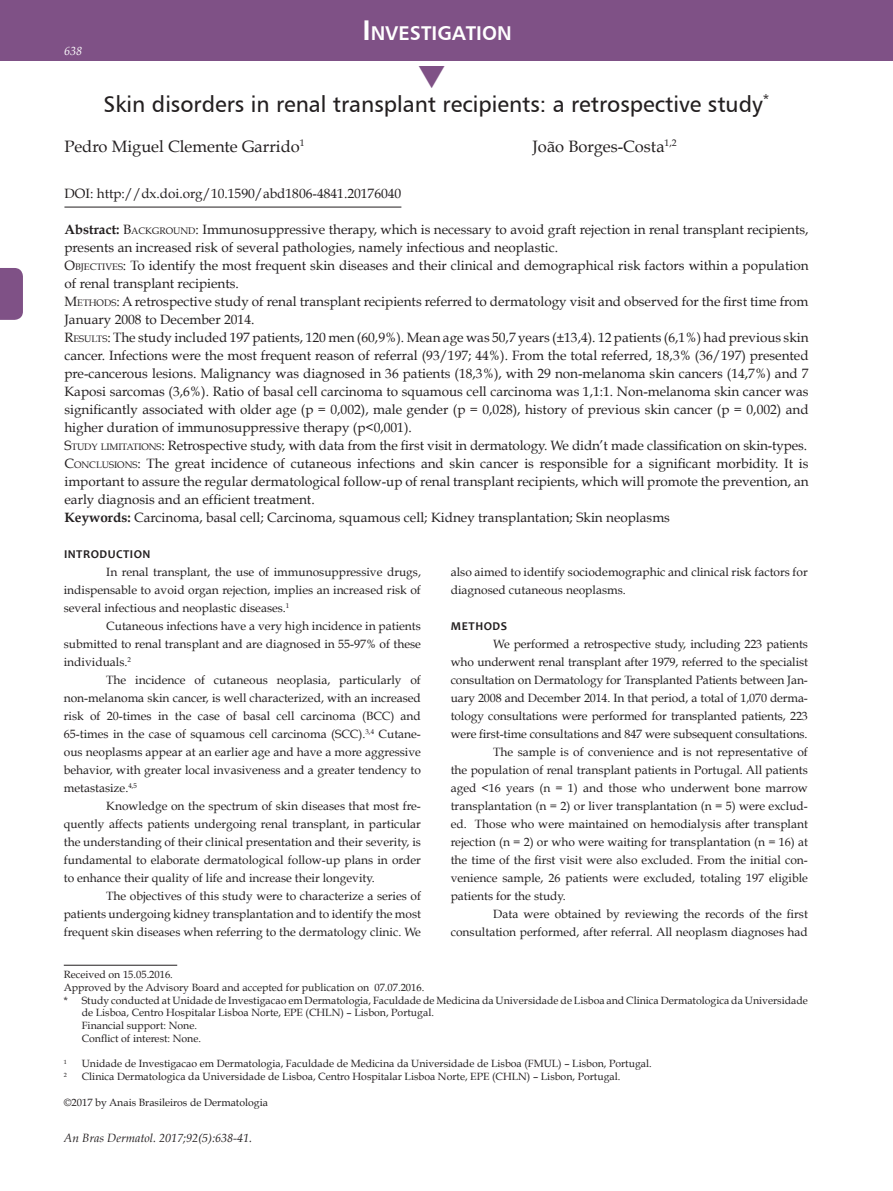
<style>
.page{position:relative;width:893px;height:1191px;background:#fff}
.page>*{position:absolute;margin:0;border:0;box-sizing:border-box;transform-origin:0 0}
.Titulo{font:22.5px "Humanist 777 BT Roman B";color:#231f20}
.t1{font:19.95px "Humanist 777 BT Bold B";color:#fff}
.Autores{font:16.5px "Book Antiqua";color:#231f20}
.DOI{font:13.5px/18px "Book Antiqua";color:#231f20}
.ABD-ING_-_2016{font:12px/18px "Book Antiqua";color:#231f20;text-align:justify}
.t2{font:italic 12px "Book Antiqua";color:#231f20}
.ABD-ING_-_2016-2{font:700 12px "Candara";letter-spacing:.04em;color:#231f20}
.t3{font:italic 12px "Book Antiqua";color:#fff}
.t4{font:10.5px/12.8px "Book Antiqua";color:#231f20}
.t5{font:6.15px "Book Antiqua";color:#231f20}
.s1{font-size:28.5px}
.s2{font-weight:700}
.s3{font-style:inherit}
.s4{font-size:9.45px}
</style>
<div class="page">
<svg style="left:0;top:268px;width:23px;height:52px"></svg>
<div style="left:0;top:0;width:893px;height:60px;background:#7f5186"></div>
<hr style="left:64px;top:207px;width:337px;height:1px;background:#231f20">
<hr style="left:64px;top:965px;width:113px;height:1px;background:#231f20">
<p class="t3" style="left:64px;top:44px;width:19px">638</p>
<p class="t1" style="left:362px;top:20px;width:151px"><span class="s1">I</span> NVESTIGATION</p>
<p class="Titulo" style="left:104px;top:90px;width:667px">Skin disorders in renal transplant recipients: a retrospective study<sup>*</sup></p>
<p class="Autores" style="left:64px;top:136px;width:242px">Pedro Miguel Clemente Garrido<sup>1</sup></p>
<p class="Autores" style="left:532px;top:136px;width:146px">João Borges-Costa<sup>1,2</sup></p>
<p class="DOI" style="left:64px;top:184px;width:338px">DOI: http://dx.doi.org/10.1590/abd1806-4841.20176040</p>
<p class="DOI" style="left:64px;top:220px;width:746px"><span class="s2">Abstract:</span> <span class="s3">B</span><span class="s4">ACKGROUND</span>: Immunosuppressive therapy, which is necessary to avoid graft rejection in renal transplant recipients, presents an increased risk of several pathologies, namely infectious and neoplastic.</p>
<p class="DOI" style="left:64px;top:256px;width:746px"><span class="s3">O</span><span class="s4">BJECTIVES</span>: To identify the most frequent skin diseases and their clinical and demographical risk factors within a population of renal transplant recipients.</p>
<p class="DOI" style="left:64px;top:292px;width:746px"><span class="s3">M</span><span class="s4">ETHODS</span>: A retrospective study of renal transplant recipients referred to dermatology visit and observed for the first time from<br>January 2008 to December 2014.</p>
<p class="DOI" style="left:64px;top:328px;width:746px;text-align:justify"><span class="s3">R</span><span class="s4">ESULTS</span>: The study included 197 patients, 120 men (60,9%). Mean age was 50,7 years (±13,4). 12 patients (6,1%) had previous skin cancer. Infections were the most frequent reason of referral (93/197; 44%). From the total referred, 18,3% (36/197) presented pre-cancerous lesions. Malignancy was diagnosed in 36 patients (18,3%), with 29 non-melanoma skin cancers (14,7%) and 7<br>Kaposi sarcomas (3,6%). Ratio of basal cell carcinoma to squamous cell carcinoma was 1,1:1. Non-melanoma skin cancer was significantly associated with older age (p = 0,002), male gender (p = 0,028), history of previous skin cancer (p = 0,002) and higher duration of immunosuppressive therapy (p&lt;0,001).</p>
<p class="DOI" style="left:64px;top:436px;width:744px"><span class="s3">S</span><span class="s4">TUDY LIMITATIONS</span>: Retrospective study, with data from the first visit in dermatology. We didn’t made classification on skin-types.</p>
<p class="DOI" style="left:64px;top:454px;width:746px;text-align:justify"><span class="s3">C</span><span class="s4">ONCLUSIONS</span>: The great incidence of cutaneous infections and skin cancer is responsible for a significant morbidity. It is important to assure the regular dermatological follow-up of renal transplant recipients, which will promote the prevention, an early diagnosis and an efficient treatment.</p>
<p class="DOI" style="left:64px;top:508px;width:607px"><span class="s2">Keywords:</span> Carcinoma, basal cell; Carcinoma, squamous cell; Kidney transplantation; Skin neoplasms</p>
<p class="ABD-ING_-_2016-2" style="left:64px;top:547px;width:88px">INTRODUCTION</p>
<p class="ABD-ING_-_2016" style="left:64px;top:563px;width:359px;text-indent:43px">In renal transplant, the use of immunosuppressive drugs, indispensable to avoid organ rejection, implies an increased risk of several infectious and neoplastic diseases.<sup>1</sup></p>
<p class="ABD-ING_-_2016" style="left:64px;top:617px;width:359px;text-indent:43px">Cutaneous infections have a very high incidence in patients submitted to renal transplant and are diagnosed in 55-97% of these individuals.<sup>2</sup></p>
<p class="ABD-ING_-_2016" style="left:64px;top:671px;width:359px;text-indent:43px">The incidence of cutaneous neoplasia, particularly of non-melanoma skin cancer, is well characterized, with an increased risk of 20-times in the case of basal cell carcinoma (BCC) and 65-times in the case of squamous cell carcinoma (SCC).<sup>3,4</sup> Cutane&shy;ous neoplasms appear at an earlier age and have a more aggressive behavior, with greater local invasiveness and a greater tendency to metastasize.<sup>4,5</sup></p>
<p class="ABD-ING_-_2016" style="left:64px;top:797px;width:359px;text-indent:43px">Knowledge on the spectrum of skin diseases that most fre&shy;quently affects patients undergoing renal transplant, in particular the understanding of their clinical presentation and their severity, is fundamental to elaborate dermatological follow-up plans in order to enhance their quality of life and increase their longevity.</p>
<p class="ABD-ING_-_2016" style="left:64px;top:887px;width:359px;text-indent:43px">The objectives of this study were to characterize a series of patients undergoing kidney transplantation and to identify the most frequent skin diseases when referring to the dermatology clinic. We</p>
<p class="ABD-ING_-_2016" style="left:451px;top:563px;width:359px">also aimed to identify sociodemographic and clinical risk factors for diagnosed cutaneous neoplasms.</p>
<p class="ABD-ING_-_2016-2" style="left:451px;top:619px;width:58px">METHODS</p>
<p class="ABD-ING_-_2016" style="left:451px;top:635px;width:359px;text-indent:43px">We performed a retrospective study, including 223 patients who underwent renal transplant after 1979, referred to the specialist consultation on Dermatology for Transplanted Patients between Jan&shy;uary 2008 and December 2014. In that period, a total of 1,070 derma&shy;tology consultations were performed for transplanted patients, 223 were first-time consultations and 847 were subsequent consultations.</p>
<p class="ABD-ING_-_2016" style="left:451px;top:743px;width:359px;text-indent:43px">The sample is of convenience and is not representative of the population of renal transplant patients in Portugal. All patients aged &lt;16 years (n = 1) and those who underwent bone marrow transplantation (n = 2) or liver transplantation (n = 5) were exclud&shy;ed. Those who were maintained on hemodialysis after transplant rejection (n = 2) or who were waiting for transplantation (n = 16) at the time of the first visit were also excluded. From the initial con&shy;venience sample, 26 patients were excluded, totaling 197 eligible patients for the study.</p>
<p class="ABD-ING_-_2016" style="left:451px;top:905px;width:359px;text-align:right">Data were obtained by reviewing the records of the first consultation performed, after referral. All neoplasm diagnoses had</p>
<p class="t4" style="left:64px;top:968px;width:111px">Received on 15.05.2016.</p>
<p class="t4" style="left:64px;top:981px;width:362px">Approved by the Advisory Board and accepted for publication on 07.07.2016.</p>
<p class="t4" style="left:82px;top:993px;width:728px;text-indent:-18px">* Study conducted at Unidade de Investigacao em Dermatologia, Faculdade de Medicina da Universidade de Lisboa and Clinica Dermatologica da Universidade de Lisboa, Centro Hospitalar Lisboa Norte, EPE (CHLN) – Lisbon, Portugal.</p>
<p class="t4" style="left:82px;top:1019px;width:117px">Financial support: None.</p>
<p class="t4" style="left:82px;top:1032px;width:121px">Conflict of interest: None.</p>
<p class="t5" style="left:64px;top:1058px;width:5px">1</p>
<p class="t4" style="left:82px;top:1057px;width:572px">Unidade de Investigacao em Dermatologia, Faculdade de Medicina da Universidade de Lisboa (FMUL) – Lisbon, Portugal.</p>
<p class="t5" style="left:64px;top:1070px;width:5px">2</p>
<p class="t4" style="left:82px;top:1070px;width:540px">Clinica Dermatologica da Universidade de Lisboa, Centro Hospitalar Lisboa Norte, EPE (CHLN) – Lisbon, Portugal.</p>
<p class="t4" style="left:64px;top:1095px;width:206px">©2017 by Anais Brasileiros de Dermatologia</p>
<p class="t2" style="left:64px;top:1131px;width:190px">An Bras Dermatol. 2017;92(5):638-41.</p>
</div>
